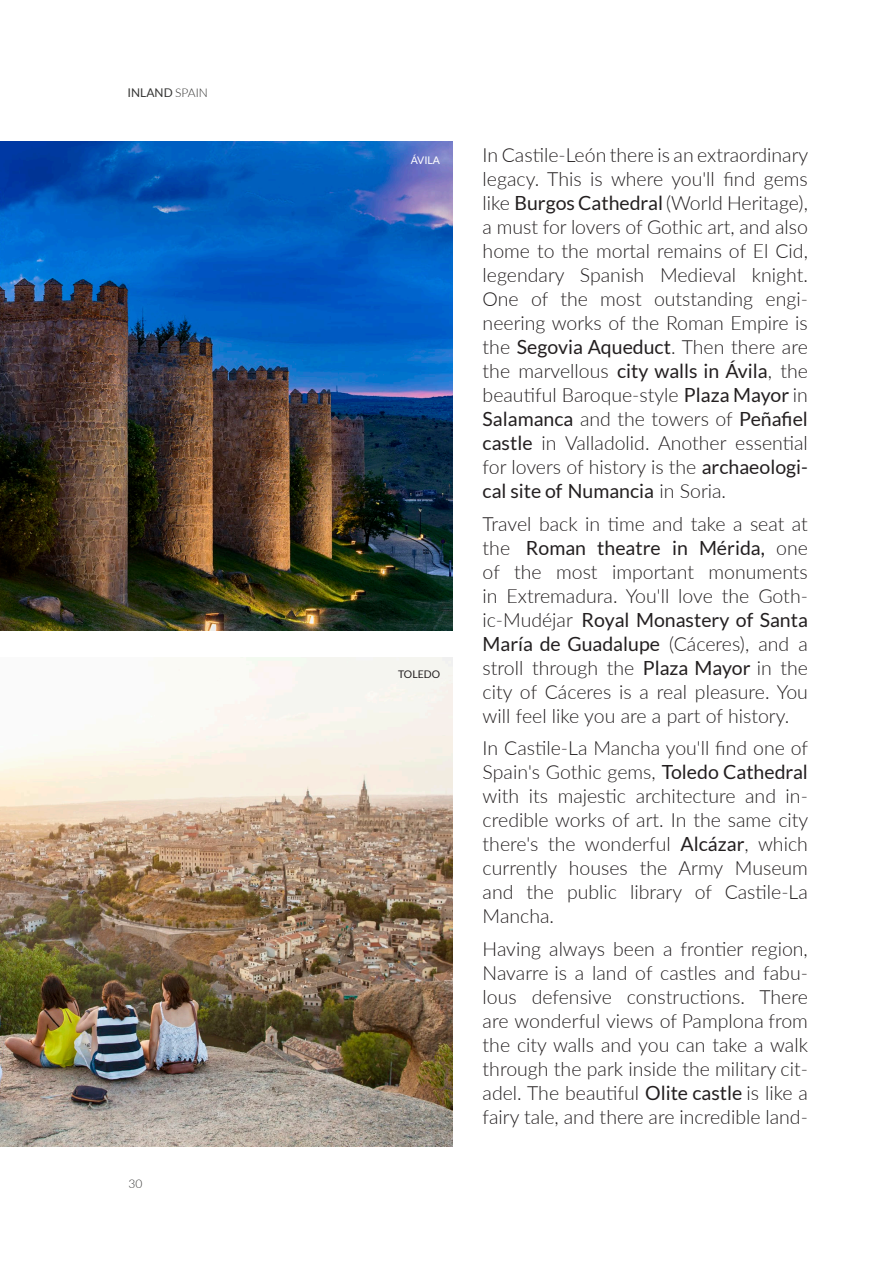
<style>
.page{position:relative;width:893px;height:1263px;background:#fff}
.page>*{position:absolute;margin:0;border:0;box-sizing:border-box;transform-origin:0 0}
.Body{font:300 19.5px/24px "Lato";color:#231f20;text-align:justify}
.t1{font:12px "Lato";color:#353534}
.t2{font:300 12px "Lato";color:#353534}
.PIE_ARRIBA{font:10.5px "Lato";color:#231f20}
.PIE_ARRIBA-2{font:10.5px "Lato";color:#fff}
.s1{font-weight:300}
.s2{font-weight:400}
</style>
<div class="page">
<img style="left:0;top:142px;width:453px;height:489px">
<img style="left:0;top:657px;width:453px;height:489px">
<p class="t1" style="left:128px;top:86px;width:82px">INLAND <span class="s1">SPAIN</span></p>
<p class="t2" style="left:128px;top:1175px;width:15px">30</p>
<p class="PIE_ARRIBA-2" style="left:411px;top:154px;width:31px">ÁVILA</p>
<p class="PIE_ARRIBA" style="left:398px;top:668px;width:43px">TOLEDO</p>
<p class="Body" style="left:483px;top:143px;width:327px">In Castile-León there is an extraordinary legacy. This is where you'll find gems like <span class="s2">Burgos Cathedral</span> (World Heritage), a must for lovers of Gothic art, and also home to the mortal remains of El Cid, legendary Spanish Medieval knight.<br>One of the most outstanding engi&shy;neering works of the Roman Empire is the <span class="s2">Segovia Aqueduct</span>. Then there are the marvellous <span class="s2">city walls in Ávila</span>, the beautiful Baroque-style <span class="s2">Plaza Mayor</span> in <span class="s2">Salamanca</span> and the towers of <span class="s2">Peñafiel castle</span> in Valladolid. Another essential for lovers of history is the <span class="s2">archaeologi&shy;cal site of Numancia</span> in Soria.</p>
<p class="Body" style="left:483px;top:511px;width:327px">Travel back in time and take a seat at the <span class="s2">Roman theatre in Mérida,</span> one of the most important monuments in Extremadura. You'll love the Goth&shy;ic-Mudéjar <span class="s2">Royal Monastery of Santa María de Guadalupe</span> (Cáceres), and a stroll through the <span class="s2">Plaza Mayor</span> in the city of Cáceres is a real pleasure. You will feel like you are a part of history.</p>
<p class="Body" style="left:483px;top:736px;width:327px">In Castile-La Mancha you'll find one of Spain's Gothic gems, <span class="s2">Toledo Cathedral </span>with its majestic architecture and in&shy;credible works of art. In the same city there's the wonderful <span class="s2">Alcázar</span>, which currently houses the Army Museum and the public library of Castile-La Mancha.</p>
<p class="Body" style="left:483px;top:936px;width:327px">Having always been a frontier region, Navarre is a land of castles and fabu&shy;lous defensive constructions. There are wonderful views of Pamplona from the city walls and you can take a walk through the park inside the military cit&shy;adel. The beautiful <span class="s2">Olite castle</span> is like a fairy tale, and there are incredible land-</p>
</div>
